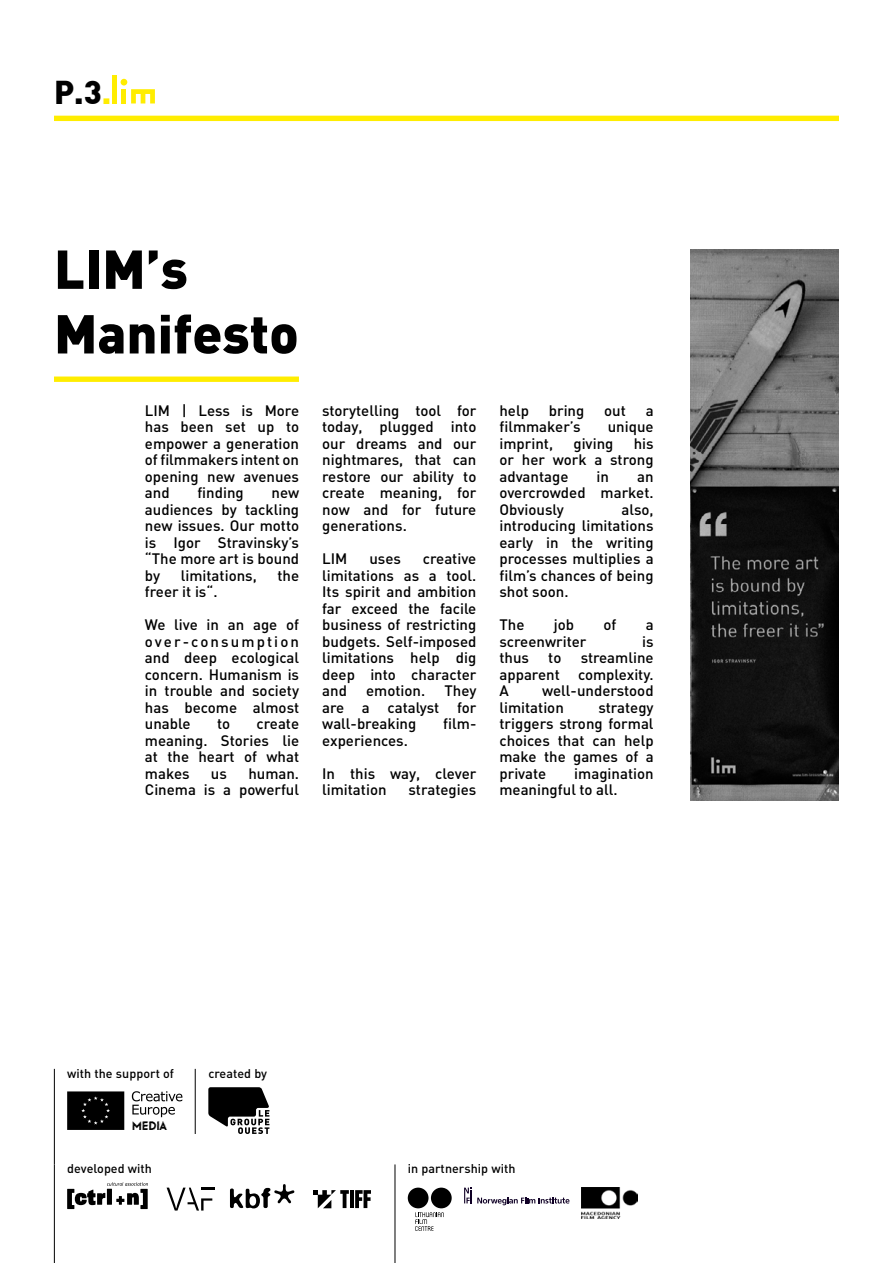
<style>
.page{position:relative;width:893px;height:1263px;background:#fff}
.page>*{position:absolute;margin:0;border:0;box-sizing:border-box;transform-origin:0 0}
.t1{font:900 53.85px/64.7px "DIN";color:#000}
.t2{font:900 32.25px "DIN";color:#000}
.t3{font:500 15px/16.5px "DIN";color:#000;text-align:justify}
.t4{font:500 12.6px "DIN";letter-spacing:.005em;color:#000}
.s1{color:#ffed00}
</style>
<div class="page">
<div style="left:112px;top:75px;width:5px;height:28px;background:#ffed00"></div>
<hr style="left:122px;top:89px;width:4px;height:14px;background:#ffed00">
<svg style="left:131px;top:89px;width:24px;height:14px"></svg>
<div style="left:121px;top:79px;width:6px;height:7px;background:#ffed00;border-radius:50%"></div>
<div style="left:54px;top:116px;width:785px;height:5px;background:#ffed00"></div>
<div style="left:54px;top:376px;width:245px;height:6px;background:#ffed00"></div>
<img style="left:690px;top:250px;width:149px;height:550px">
<hr style="left:54px;top:1069px;width:1px;height:95px;background:#000">
<hr style="left:54px;top:1164px;width:1px;height:99px;background:#000">
<hr style="left:195px;top:1069px;width:1px;height:65px;background:#000">
<svg style="left:67px;top:1091px;width:57px;height:39px;background:#0a0a0a"></svg>
<svg style="left:132px;top:1091px;width:50px;height:39px"></svg>
<hr style="left:201px;top:1187px;width:14px;height:3px;background:#000">
<svg style="left:167px;top:1187px;width:45px;height:23px"></svg>
<svg style="left:67px;top:1182px;width:81px;height:27px"></svg>
<svg style="left:230px;top:1184px;width:64px;height:24px"></svg>
<svg style="left:208px;top:1087px;width:61px;height:47px"></svg>
<svg style="left:313px;top:1190px;width:36px;height:18px"></svg>
<hr style="left:350px;top:1190px;width:4px;height:18px;background:#000">
<svg style="left:355px;top:1190px;width:16px;height:18px"></svg>
<hr style="left:395px;top:1164px;width:1px;height:99px;background:#000">
<svg style="left:415px;top:1212px;width:29px;height:19px"></svg>
<div style="left:408px;top:1187px;width:20px;height:21px;background:#000;border-radius:50%"></div>
<div style="left:431px;top:1187px;width:21px;height:21px;background:#000;border-radius:50%"></div>
<svg style="left:464px;top:1187px;width:105px;height:18px"></svg>
<img style="left:582px;top:1187px;width:56px;height:32px">
<h2 class="t2" style="left:54px;top:70px;width:59px">P.3<span class="s1">.</span></h2>
<h1 class="t1" style="left:54px;top:234px;width:246px">LIM’s<br>Manifesto</h1>
<p class="t3" style="left:145px;top:401px;width:156px">LIM | Less is More has been set up to empower a generation of filmmakers intent on opening new avenues and</p>
<p class="t3" style="left:197px;top:484px;width:48px">finding</p>
<p class="t3" style="left:145px;top:484px;width:156px;text-indent:127px">new audiences by tackling new issues. Our motto is Igor Stravinsky’s “The more art is bound by</p>
<p class="t3" style="left:181px;top:566px;width:77px">limitations,</p>
<p class="t3" style="left:277px;top:566px;width:23px">the</p>
<p class="t3" style="left:145px;top:583px;width:74px">freer it is“.</p>
<p class="t3" style="left:145px;top:616px;width:156px">We live in an age of over-consumption and deep ecological concern. Humanism is in trouble and society has become almost unable</p>
<p class="t3" style="left:145px;top:715px;width:156px;text-indent:112px">create meaning. Stories lie at the heart of what makes</p>
<p class="t3" style="left:217px;top:715px;width:15px">to</p>
<p class="t3" style="left:145px;top:764px;width:156px;text-align:right">human.<br>Cinema is a powerful</p>
<p class="t3" style="left:211px;top:764px;width:18px">us</p>
<p class="t3" style="left:322px;top:401px;width:156px">storytelling tool for today, plugged into our dreams and our nightmares, that can restore our ability to create meaning, for now and for future generations.</p>
<p class="t3" style="left:322px;top:550px;width:27px">LIM</p>
<p class="t3" style="left:369px;top:550px;width:33px">uses</p>
<p class="t3" style="left:322px;top:550px;width:156px;text-indent:101px">creative limitations as a tool.<br>Its spirit and ambition far exceed the facile business of restricting budgets. Self-imposed limitations help dig deep into character and</p>
<p class="t3" style="left:366px;top:682px;width:61px">emotion.</p>
<p class="t3" style="left:322px;top:682px;width:156px;text-indent:122px">They are a catalyst for wall-breaking</p>
<p class="t3" style="left:443px;top:715px;width:35px">film-</p>
<p class="t3" style="left:322px;top:731px;width:87px">experiences.</p>
<p class="t3" style="left:322px;top:764px;width:156px">In this way, clever limitation</p>
<p class="t3" style="left:409px;top:781px;width:69px">strategies</p>
<p class="t3" style="left:499px;top:401px;width:31px">help</p>
<p class="t3" style="left:549px;top:401px;width:37px">bring</p>
<p class="t3" style="left:604px;top:401px;width:23px">out</p>
<p class="t3" style="left:646px;top:401px;width:9px">a</p>
<p class="t3" style="left:499px;top:418px;width:83px">filmmaker’s</p>
<p class="t3" style="left:608px;top:418px;width:47px">unique</p>
<p class="t3" style="left:499px;top:434px;width:55px">imprint,</p>
<p class="t3" style="left:573px;top:434px;width:41px">giving</p>
<p class="t3" style="left:499px;top:434px;width:156px;text-indent:134px">his or her work a strong advantage</p>
<p class="t3" style="left:597px;top:467px;width:14px">in</p>
<p class="t3" style="left:499px;top:467px;width:156px;text-indent:138px">an overcrowded market.<br>Obviously</p>
<p class="t3" style="left:499px;top:500px;width:156px;text-indent:122px">also, introducing limitations early in the writing processes multiplies a film’s chances of being shot soon.</p>
<p class="t3" style="left:499px;top:616px;width:26px">The</p>
<p class="t3" style="left:554px;top:616px;width:22px">job</p>
<p class="t3" style="left:603px;top:616px;width:14px">of</p>
<p class="t3" style="left:646px;top:616px;width:9px">a</p>
<p class="t3" style="left:499px;top:632px;width:88px">screenwriter</p>
<p class="t3" style="left:642px;top:632px;width:13px">is</p>
<p class="t3" style="left:499px;top:649px;width:31px">thus</p>
<p class="t3" style="left:548px;top:649px;width:15px">to</p>
<p class="t3" style="left:499px;top:649px;width:156px;text-indent:81px">streamline apparent complexity.<br>A</p>
<p class="t3" style="left:499px;top:682px;width:156px;text-indent:43px">well-understood limitation</p>
<p class="t3" style="left:499px;top:698px;width:156px;text-indent:99px">strategy triggers strong formal choices that can help make the games of a private</p>
<p class="t3" style="left:499px;top:764px;width:156px;text-indent:75px">imagination meaningful to all.</p>
<p class="t4" style="left:67px;top:1065px;width:108px">with the support of</p>
<p class="t4" style="left:67px;top:1161px;width:86px">developed with</p>
<p class="t4" style="left:208px;top:1065px;width:60px">created by</p>
<p class="t4" style="left:408px;top:1161px;width:109px">in partnership with</p>
</div>
